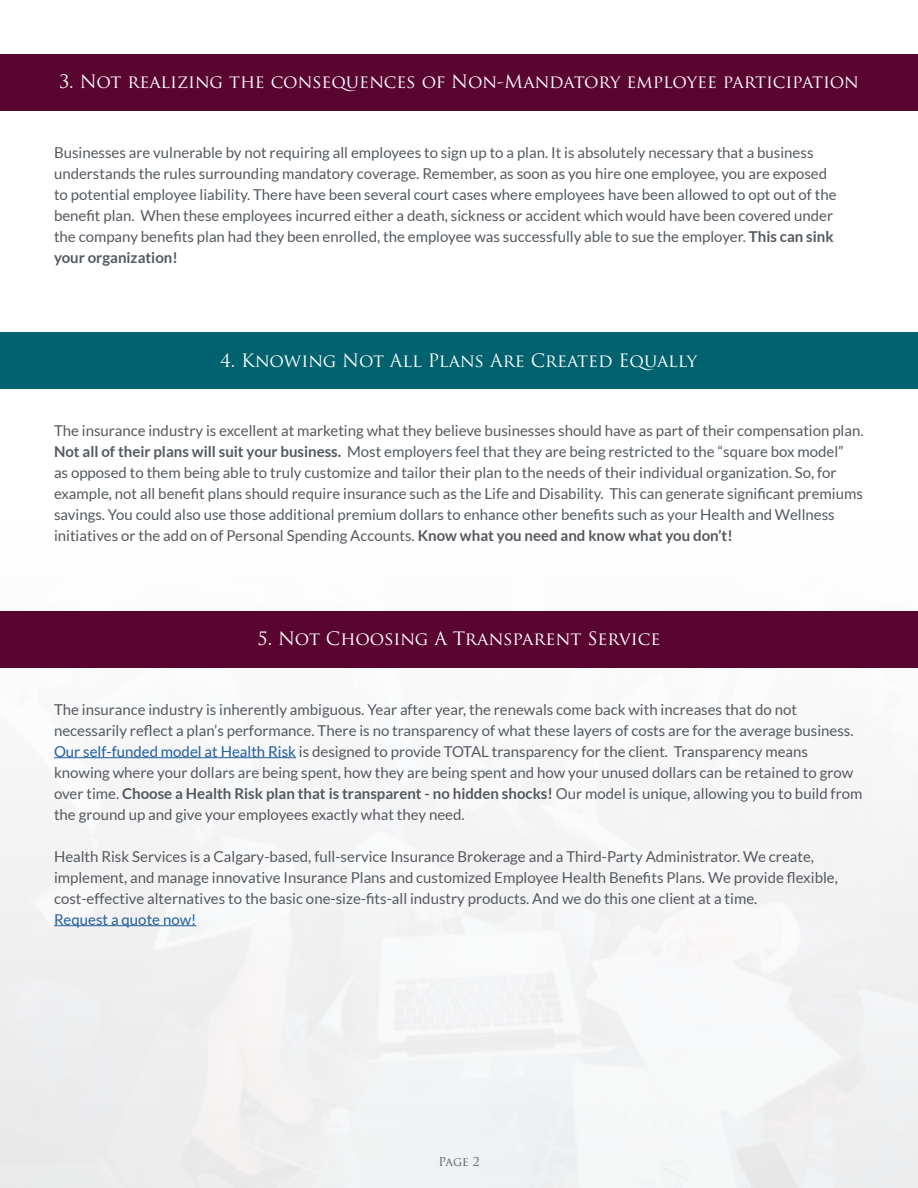
<style>
.page{position:relative;width:918px;height:1188px;background:#fff}
.page>*{position:absolute;margin:0;border:0;box-sizing:border-box;transform-origin:0 0}
.t1{font:18px "Trajan Pro";color:#fff}
.t2{font:15px/21px "Lato";color:#54595f}
.t3{font:15px "Lato";color:#215e9e}
.t4{font:12px "Trajan Pro";color:#54595f}
.s1{font-weight:700}
.s2{color:#215e9e}
</style>
<div class="page">
<div style="left:0;top:54px;width:918px;height:57px;background:#5a0530"></div>
<div style="left:0;top:611px;width:918px;height:57px;background:#5a0530"></div>
<div style="left:0;top:332px;width:918px;height:57px;background:#00626e"></div>
<hr style="left:54px;top:757px;width:242px;height:1px;background:#215e9e">
<hr style="left:54px;top:925px;width:142px;height:1px;background:#215e9e">
<p class="t1" style="left:59px;top:70px;width:801px">3. Not realizing the consequences of Non-Mandatory employee participation</p>
<p class="t2" style="left:54px;top:142px;width:784px">Businesses are vulnerable by not requiring all employees to sign up to a plan. It is absolutely necessary that a business understands the rules surrounding mandatory coverage. Remember, as soon as you hire one employee, you are exposed to potential employee liability. There have been several court cases where employees have been allowed to opt out of the benefit plan. When these employees incurred either a death, sickness or accident which would have been covered under the company benefits plan had they been enrolled, the employee was successfully able to sue the employer. <span class="s1">This can sink your organization!</span></p>
<p class="t1" style="left:221px;top:349px;width:478px">4. Knowing Not All Plans Are Created Equally</p>
<p class="t2" style="left:54px;top:420px;width:811px">The insurance industry is excellent at marketing what they believe businesses should have as part of their compensation plan.<br><span class="s1">Not all of their plans will suit your business.</span> Most employers feel that they are being restricted to the “square box model”<br>as opposed to them being able to truly customize and tailor their plan to the needs of their individual organization. So, for example, not all benefit plans should require insurance such as the Life and Disability. This can generate significant premiums savings. You could also use those additional premium dollars to enhance other benefits such as your Health and Wellness initiatives or the add on of Personal Spending Accounts. <span class="s1">Know what you need and know what you don’t!</span></p>
<p class="t1" style="left:258px;top:627px;width:404px">5. Not Choosing A Transparent Service</p>
<p class="t2" style="left:54px;top:699px;width:810px">The insurance industry is inherently ambiguous. Year after year, the renewals come back with increases that do not necessarily reflect a plan’s performance. There is no transparency of what these layers of costs are for the average business.<br><span class="s2">Our self-funded model at Health Risk</span> is designed to provide TOTAL transparency for the client. Transparency means knowing where your dollars are being spent, how they are being spent and how your unused dollars can be retained to grow over time. <span class="s1">Choose a Health Risk plan that is transparent - no hidden shocks!</span> Our model is unique, allowing you to build from the ground up and give your employees exactly what they need.</p>
<p class="t2" style="left:54px;top:846px;width:785px">Health Risk Services is a Calgary-based, full-service Insurance Brokerage and a Third-Party Administrator. We create, implement, and manage innovative Insurance Plans and customized Employee Health Benefits Plans. We provide flexible, cost-effective alternatives to the basic one-size-fits-all industry products. And we do this one client at a time.</p>
<p class="t3" style="left:54px;top:911px;width:144px">Request a quote now!</p>
<p class="t4" style="left:438px;top:1154px;width:43px">Page 2</p>
</div>
